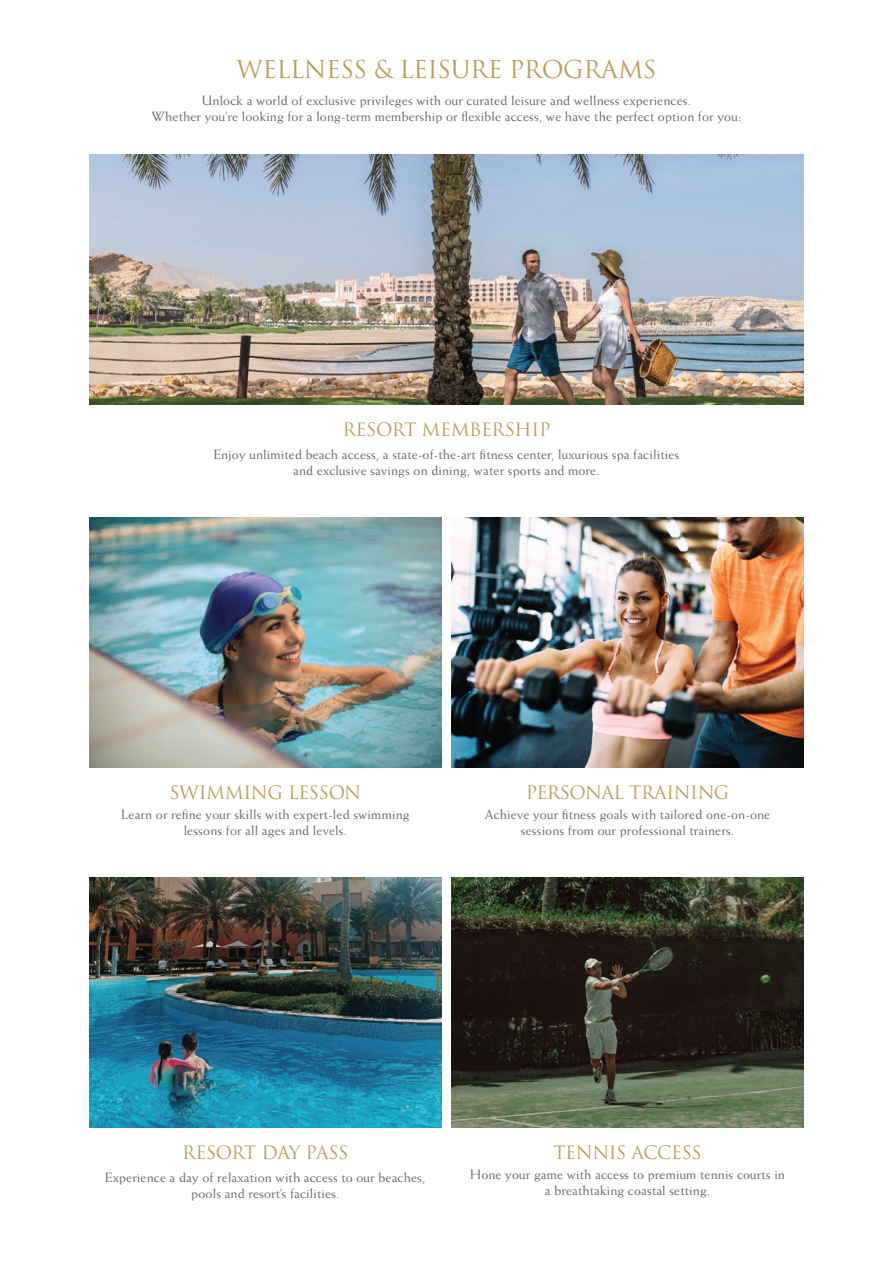
<style>
.page{position:relative;width:893px;height:1263px;background:#fff}
.page>*{position:absolute;margin:0;border:0;box-sizing:border-box;transform-origin:0 0}
.t1{font:24px "Trajan Pro";letter-spacing:-.02em;color:#bb9d5a}
.t2{font:18px "Trajan Pro";letter-spacing:-.03em;color:#bb9d5a}
.t3{font:13.5px/16.2px "Weiss Std";letter-spacing:.01em;color:#636466;text-align:center}
</style>
<div class="page">
<img style="left:89px;top:155px;width:715px;height:249px">
<img style="left:89px;top:518px;width:352px;height:250px">
<img style="left:451px;top:518px;width:353px;height:250px">
<img style="left:89px;top:878px;width:352px;height:249px">
<img style="left:451px;top:878px;width:353px;height:249px">
<h1 class="t1" style="left:236px;top:54px;width:422px">WELLNESS &amp; LEISURE PROGRAMS</h1>
<p class="t3" style="left:152px;top:92px;width:591px">Unlock a world of exclusive privileges with our curated leisure and wellness experiences.<br>Whether you’re looking for a long-term membership or flexible access, we have the perfect option for you:</p>
<h2 class="t2" style="left:342px;top:418px;width:210px">RESORT MEMBERSHIP</h2>
<p class="t3" style="left:214px;top:446px;width:467px">Enjoy unlimited beach access, a state-of-the-art fitness center, luxurious spa facilities and exclusive savings on dining, water sports and more.</p>
<h2 class="t2" style="left:169px;top:781px;width:193px">SWIMMING LESSON</h2>
<p class="t3" style="left:121px;top:806px;width:290px">Learn or refine your skills with expert-led swimming lessons for all ages and levels.</p>
<h2 class="t2" style="left:526px;top:781px;width:205px">PERSONAL TRAINING</h2>
<p class="t3" style="left:485px;top:806px;width:287px">Achieve your fitness goals with tailored one-on-one sessions from our professional trainers.</p>
<h2 class="t2" style="left:182px;top:1141px;width:168px">RESORT DAY PASS</h2>
<p class="t3" style="left:105px;top:1169px;width:322px">Experience a day of relaxation with access to our beaches, pools and resort’s facilities.</p>
<h2 class="t2" style="left:553px;top:1141px;width:150px">TENNIS ACCESS</h2>
<p class="t3" style="left:470px;top:1166px;width:316px">Hone your game with access to premium tennis courts in a breathtaking coastal setting.</p>
</div>
